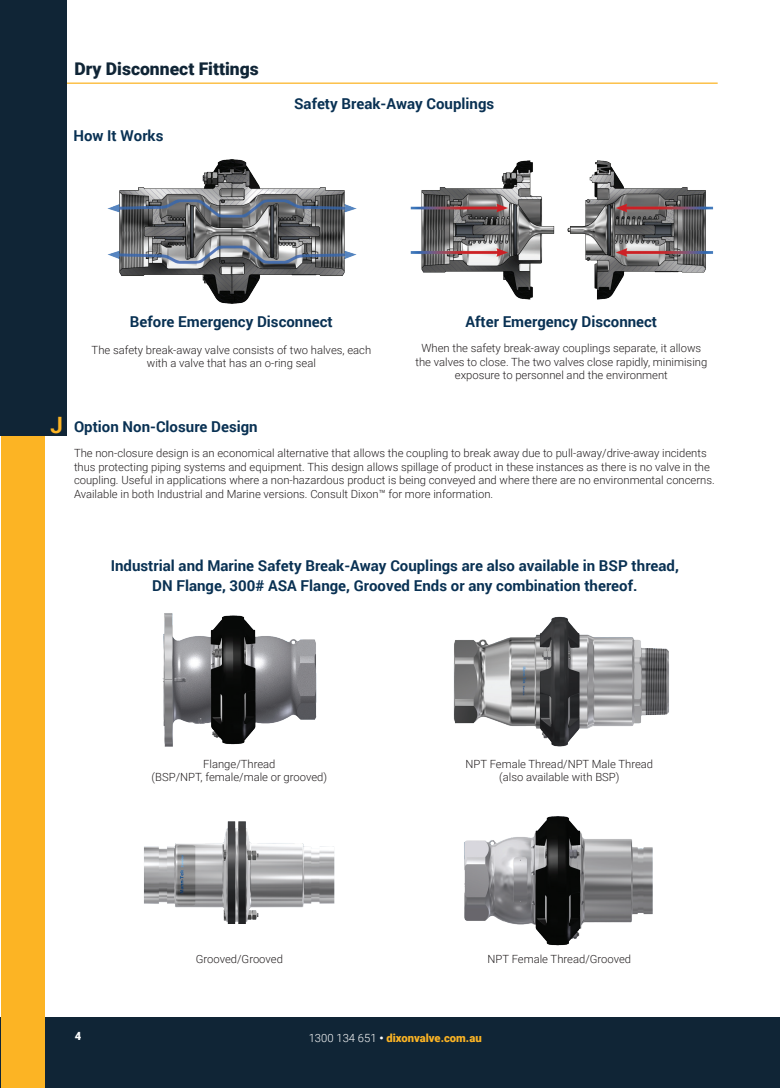
<style>
.page{position:relative;width:780px;height:1088px;background:#fff}
.page>*{position:absolute;margin:0;border:0;box-sizing:border-box;transform-origin:0 0}
.t1{font:700 22.5px "Roboto";color:#fcb424}
.t2{font:900 17.5px "Roboto";color:#102536}
._2023_Product_Heading{font:700 15px "Roboto";color:#093153}
._2023_Body_Text{font:300 11.25px/13.5px "Roboto";color:#231f20}
.t3{font:900 11.25px "Roboto";color:#fcb424}
.t4{font:10px "Roboto";color:#fff}
.s1{font-weight:900;font-size:11.25px}
.s2{font-weight:300;color:#fff}
.s3{color:#fff}
</style>
<div class="page">
<hr style="left:26px;top:83px;width:691px;height:1px;background:#fcb424">
<div style="left:0;top:1017px;width:780px;height:71px;background:#102536"></div>
<div style="left:1px;top:103px;width:44px;height:985px;background:#fcb424"></div>
<div style="left:0;top:0;width:67px;height:436px;background:#102536"></div>
<img style="left:453px;top:616px;width:216px;height:131px">
<img style="left:162px;top:613px;width:155px;height:134px">
<img style="left:464px;top:816px;width:189px;height:130px">
<img style="left:144px;top:821px;width:191px;height:103px">
<img style="left:410px;top:160px;width:304px;height:140px">
<img style="left:107px;top:159px;width:250px;height:145px">
<h2 class="t2" style="left:74px;top:56px;width:186px">Dry Disconnect Fittings</h2>
<p class="_2023_Product_Heading" style="left:73px;top:125px;width:92px">How It Works</p>
<p class="_2023_Product_Heading" style="left:294px;top:93px;width:201px">Safety Break-Away Couplings</p>
<p class="_2023_Product_Heading" style="left:130px;top:311px;width:204px">Before Emergency Disconnect</p>
<p class="_2023_Body_Text" style="left:92px;top:342px;width:281px">The safety break-away valve consists of two halves, each</p>
<p class="_2023_Body_Text" style="left:147px;top:356px;width:170px">with a valve that has an o-ring seal</p>
<p class="_2023_Product_Heading" style="left:465px;top:311px;width:193px">After Emergency Disconnect</p>
<p class="_2023_Body_Text" style="left:415px;top:341px;width:293px;text-align:center">When the safety break-away couplings separate, it allows the valves to close. The two valves close rapidly, minimising exposure to personnel and the environment</p>
<h1 class="t1" style="left:50px;top:409px;width:14px">J</h1>
<p class="_2023_Product_Heading" style="left:74px;top:416px;width:185px">Option Non-Closure Design</p>
<p class="_2023_Body_Text" style="left:74px;top:446px;width:642px">The non-closure design is an economical alternative that allows the coupling to break away due to pull-away/drive-away incidents thus protecting piping systems and equipment. This design allows spillage of product in these instances as there is no valve in the coupling. Useful in applications where a non-hazardous product is being conveyed and where there are no environmental concerns.<br>Available in both Industrial and Marine versions. Consult Dixon™ for more information.</p>
<p class="_2023_Product_Heading" style="left:111px;top:555px;width:569px">Industrial and Marine Safety Break-Away Couplings are also available in BSP thread,</p>
<p class="_2023_Product_Heading" style="left:152px;top:575px;width:486px">DN Flange, 300# ASA Flange, Grooved Ends or any combination thereof.</p>
<p class="_2023_Body_Text" style="left:203px;top:757px;width:74px">Flange/Thread</p>
<p class="_2023_Body_Text" style="left:152px;top:770px;width:177px">(BSP/NPT, female/male or grooved)</p>
<p class="_2023_Body_Text" style="left:465px;top:757px;width:189px">NPT Female Thread/NPT Male Thread</p>
<p class="_2023_Body_Text" style="left:499px;top:770px;width:122px">(also available with BSP)</p>
<p class="_2023_Body_Text" style="left:196px;top:952px;width:89px">Grooved/Grooved</p>
<p class="_2023_Body_Text" style="left:487px;top:952px;width:145px">NPT Female Thread/Grooved</p>
<p class="t4" style="left:75px;top:1031px;width:8px">4<span class="s1">4</span></p>
<p class="t3" style="left:309px;top:1030px;width:174px"><span class="s2">1300 134 651</span> <span class="s3">•</span> dixonvalve.com.au</p>
</div>
